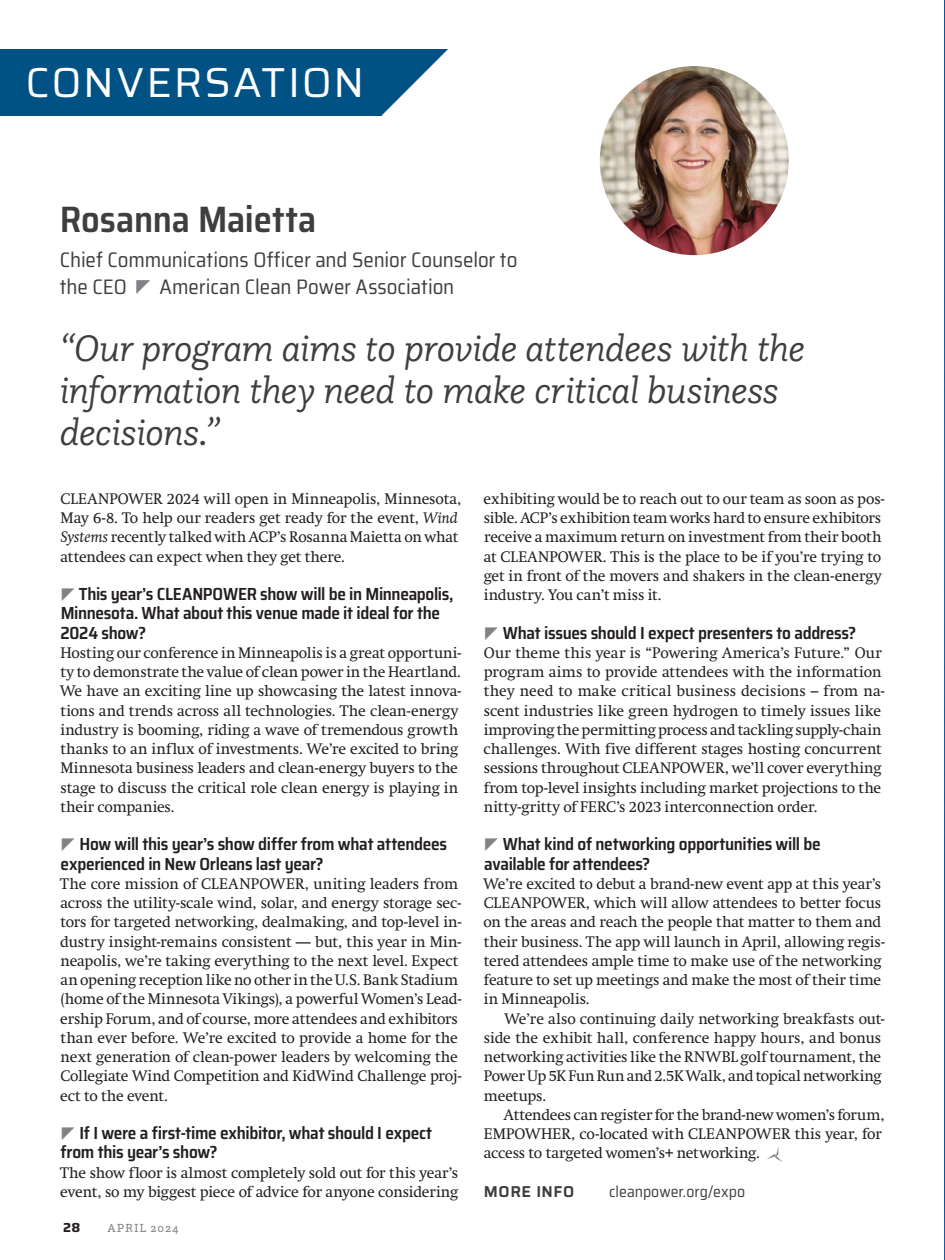
<style>
.page{position:relative;width:945px;height:1260px;background:#fff}
.page>*{position:absolute;margin:0;border:0;box-sizing:border-box;transform-origin:0 0}
.t1{font:42px "Saira";letter-spacing:.045em;color:#fff}
.t2{font:italic 300 38.5px/42px "Questa Slab";letter-spacing:-.02em;color:#3e3e3f}
.t3{font:600 semi-condensed 36.75px "Saira";letter-spacing:-.005em;color:#3e3e3f}
.t4{font:semi-condensed 21px/26.2px "Saira";letter-spacing:-.005em;color:#3e3e3f}
.t5{font:600 semi-condensed 17.5px/19.2px "Saira";letter-spacing:-.02em;color:#231f20}
.t6{font:semi-condensed 15.75px "Saira";letter-spacing:.005em;color:#3e3e3f}
.t7{font:600 15.75px "Saira";letter-spacing:.035em;color:#3e3e3f}
.t8{font:15.05px/19.2px "Swift";letter-spacing:-.005em;color:#231f20}
.t9{font:700 13.12px "Saira";color:#231f20}
.t10{font:12.25px "Questa Slab";letter-spacing:.075em;color:#808285}
.s1{font-style:italic}
</style>
<div class="page">
<svg style="left:767px;top:1147px;width:16px;height:15px"></svg>
<img style="left:600px;top:66px;width:189px;height:189px;border-radius:94px">
<img style="left:944px;top:0;width:1px;height:1260px">
<div style="left:0;top:49px;width:382px;height:67px;background:#005285"></div>
<svg style="left:382px;top:49px;width:66px;height:66px"></svg>
<h1 class="t1" style="left:25px;top:50px;width:340px">CONVERSATION</h1>
<h3 class="t3" style="left:60px;top:192px;width:258px">Rosanna Maietta</h3>
<h3 class="t4" style="left:60px;top:247px;width:459px">Chief Communications Officer and Senior Counselor to the CEO</h3>
<h3 class="t4" style="left:160px;top:273px;width:296px">American Clean Power Association</h3>
<h2 class="t2" style="left:60px;top:326px;width:747px">“Our program aims to provide attendees with the information they need to make critical business decisions.”</h2>
<p class="t8" style="left:60px;top:489px;width:402px">CLEANPOWER 2024 will open in Minneapolis, Minnesota, May 6-8. To help our readers get ready for the event, <span class="s1">Wind Systems</span> recently talked with ACP’s Rosanna Maietta on what attendees can expect when they get there.</p>
<p class="t5" style="left:61px;top:584px;width:395px;text-indent:18px">This year’s CLEANPOWER show will be in Minneapolis,<br>Minnesota. What about this venue made it ideal for the<br>2024 show?</p>
<p class="t8" style="left:60px;top:643px;width:403px">Hosting our conference in Minneapolis is a great opportuni&shy;ty to demonstrate the value of clean power in the Heartland.<br>We have an exciting line up showcasing the latest innova&shy;tions and trends across all technologies. The clean-energy industry is booming, riding a wave of tremendous growth thanks to an influx of investments. We’re excited to bring Minnesota business leaders and clean-energy buyers to the stage to discuss the critical role clean energy is playing in their companies.</p>
<p class="t5" style="left:61px;top:834px;width:388px;text-indent:19px">How will this year’s show differ from what attendees experienced in New Orleans last year?</p>
<p class="t8" style="left:60px;top:874px;width:403px">The core mission of CLEANPOWER, uniting leaders from across the utility-scale wind, solar, and energy storage sec&shy;tors for targeted networking, dealmaking, and top-level in&shy;dustry insight-remains consistent — but, this year in Min&shy;neapolis, we’re taking everything to the next level. Expect an opening reception like no other in the U.S. Bank Stadium (home of the Minnesota Vikings), a powerful Women’s Lead&shy;ership Forum, and of course, more attendees and exhibitors than ever before. We’re excited to provide a home for the next generation of clean-power leaders by welcoming the Collegiate Wind Competition and KidWind Challenge proj&shy;ect to the event.</p>
<p class="t5" style="left:61px;top:1123px;width:373px;text-indent:19px">If I were a first-time exhibitor, what should I expect from this year’s show?</p>
<p class="t8" style="left:60px;top:1163px;width:400px">The show floor is almost completely sold out for this year’s event, so my biggest piece of advice for anyone considering</p>
<p class="t9" style="left:63px;top:1218px;width:19px">28</p>
<p class="t10" style="left:107px;top:1220px;width:73px">APRIL 2024</p>
<p class="t8" style="left:484px;top:489px;width:403px">exhibiting would be to reach out to our team as soon as pos&shy;sible. ACP’s exhibition team works hard to ensure exhibitors receive a maximum return on investment from their booth at CLEANPOWER. This is the place to be if you’re trying to get in front of the movers and shakers in the clean-energy industry. You can’t miss it.</p>
<p class="t5" style="left:503px;top:623px;width:355px">What issues should I expect presenters to address?</p>
<p class="t8" style="left:484px;top:643px;width:403px">Our theme this year is “Powering America’s Future.” Our program aims to provide attendees with the information they need to make critical business decisions – from na&shy;scent industries like green hydrogen to timely issues like improving the permitting process and tackling supply-chain challenges. With five different stages hosting concurrent sessions throughout CLEANPOWER, we’ll cover everything from top-level insights including market projections to the nitty-gritty of FERC’s 2023 interconnection order.</p>
<p class="t5" style="left:484px;top:834px;width:338px;text-indent:19px">What kind of networking opportunities will be available for attendees?</p>
<p class="t8" style="left:483px;top:874px;width:403px">We’re excited to debut a brand-new event app at this year’s CLEANPOWER, which will allow attendees to better focus on the areas and reach the people that matter to them and their business. The app will launch in April, allowing regis&shy;tered attendees ample time to make use of the networking feature to set up meetings and make the most of their time in Minneapolis.</p>
<p class="t8" style="left:484px;top:1009px;width:402px;text-indent:21px">We’re also continuing daily networking breakfasts out&shy;side the exhibit hall, conference happy hours, and bonus networking activities like the RNWBL golf tournament, the Power Up 5K Fun Run and 2.5K Walk, and topical networking meetups.</p>
<p class="t8" style="left:484px;top:1105px;width:402px;text-indent:20px">Attendees can register for the brand-new women’s forum,<br>EMPOWHER, co-located with CLEANPOWER this year, for access to targeted women’s+ networking.</p>
<p class="t7" style="left:484px;top:1179px;width:92px">MORE INFO</p>
<p class="t6" style="left:609px;top:1180px;width:137px">cleanpower.org/expo</p>
</div>
